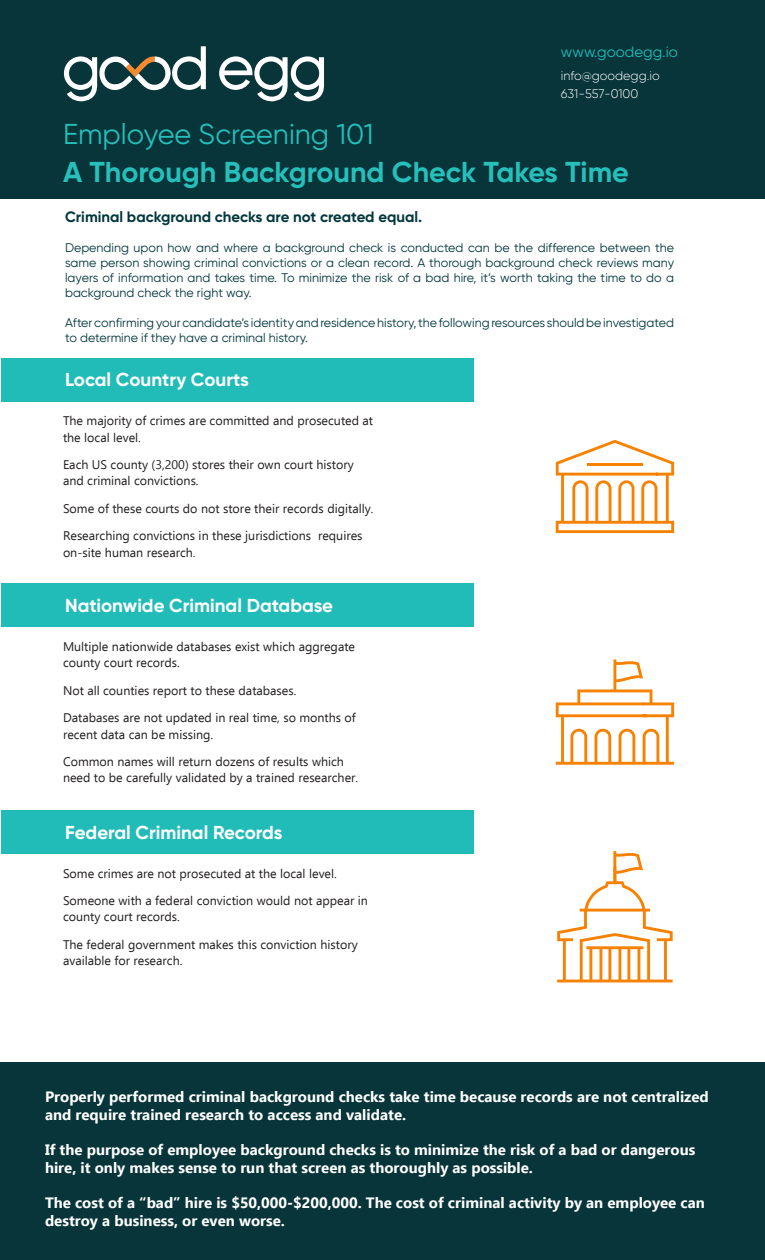
<style>
.page{position:relative;width:765px;height:1260px;background:#fff}
.page>*{position:absolute;margin:0;border:0;box-sizing:border-box;transform-origin:0 0}
.Screening_Title{font:700 28.75px "Gilroy";color:#26bfba}
.Screening_Title-2{font:28.75px "Gilroy";color:#26bfba}
.Why_Screening{font:700 18.75px "Gilroy";color:#fff}
.t1{font:700 15px/18px "Ebrima";color:#fff}
.Screening_Title-3{font:700 15px "Gilroy";color:#01363c}
.t2{font:15px "Gilroy";color:#22bcb8}
.Why_Screening-2{font:12.5px/16.2px "Ebrima";color:#231f20}
.Screening_Title-4{font:12.5px/15px "Gilroy";color:#01363c;text-align:justify}
.Contact_Info{font:300 12.5px "Gilroy";color:#fff}
</style>
<div class="page">
<div style="left:0;top:0;width:765px;height:198px;background:#08353a"></div>
<svg style="left:64px;top:46px;width:142px;height:55px"></svg>
<svg style="left:219px;top:56px;width:105px;height:45px"></svg>
<div style="left:1px;top:358px;width:472px;height:44px;background:#22bcb8"></div>
<div style="left:1px;top:584px;width:472px;height:43px;background:#22bcb8"></div>
<div style="left:1px;top:810px;width:472px;height:44px;background:#22bcb8"></div>
<svg style="left:556px;top:440px;width:118px;height:93px"></svg>
<hr style="left:587px;top:463px;width:56px;height:3px;background:#f78100">
<svg style="left:556px;top:659px;width:118px;height:106px"></svg>
<div style="left:0;top:1063px;width:765px;height:197px;background:#08353a"></div>
<svg style="left:557px;top:851px;width:116px;height:131px"></svg>
<p class="t2" style="left:561px;top:43px;width:118px">www.goodegg.io</p>
<p class="Contact_Info" style="left:561px;top:68px;width:100px">info@goodegg.io</p>
<p class="Contact_Info" style="left:561px;top:86px;width:79px">631-557-0100</p>
<p class="Screening_Title-2" style="left:63px;top:117px;width:312px">Employee Screening 101</p>
<p class="Screening_Title" style="left:63px;top:154px;width:567px">A Thorough Background Check Takes Time</p>
<p class="Screening_Title-3" style="left:65px;top:207px;width:359px">Criminal background checks are not created equal.</p>
<p class="Screening_Title-4" style="left:65px;top:240px;width:610px">Depending upon how and where a background check is conducted can be the difference between the same person showing criminal convictions or a clean record. A thorough background check reviews many layers of information and takes time. To minimize the risk of a bad hire, it’s worth taking the time to do a background check the right way.</p>
<p class="Screening_Title-4" style="left:65px;top:315px;width:611px">After confirming your candidate’s identity and residence history, the following resources should be investigated to determine if they have a criminal history.</p>
<p class="Why_Screening" style="left:65px;top:368px;width:185px">Local Country Courts</p>
<p class="Why_Screening-2" style="left:63px;top:413px;width:312px">The majority of crimes are committed and prosecuted at the local level.</p>
<p class="Why_Screening-2" style="left:63px;top:456px;width:292px">Each US county (3,200) stores their own court history and criminal convictions.</p>
<p class="Why_Screening-2" style="left:63px;top:500px;width:312px">Some of these courts do not store their records digitally.</p>
<p class="Why_Screening-2" style="left:63px;top:528px;width:301px">Researching convictions in these jurisdictions requires on-site human research.</p>
<p class="Why_Screening" style="left:65px;top:594px;width:270px">Nationwide Criminal Database</p>
<p class="Why_Screening-2" style="left:63px;top:638px;width:294px">Multiple nationwide databases exist which aggregate county court records.</p>
<p class="Why_Screening-2" style="left:63px;top:682px;width:235px">Not all counties report to these databases.</p>
<p class="Why_Screening-2" style="left:63px;top:709px;width:294px">Databases are not updated in real time, so months of recent data can be missing.</p>
<p class="Why_Screening-2" style="left:63px;top:753px;width:297px">Common names will return dozens of results which need to be carefully validated by a trained researcher.</p>
<p class="Why_Screening" style="left:65px;top:820px;width:219px">Federal Criminal Records</p>
<p class="Why_Screening-2" style="left:63px;top:865px;width:275px">Some crimes are not prosecuted at the local level.</p>
<p class="Why_Screening-2" style="left:63px;top:892px;width:306px">Someone with a federal conviction would not appear in county court records.</p>
<p class="Why_Screening-2" style="left:63px;top:936px;width:296px">The federal government makes this conviction history available for research.</p>
<p class="t1" style="left:45px;top:1087px;width:665px">Properly performed criminal background checks take time because records are not centralized and require trained research to access and validate.</p>
<p class="t1" style="left:45px;top:1140px;width:652px">If the purpose of employee background checks is to minimize the risk of a bad or dangerous hire, it only makes sense to run that screen as thoroughly as possible.</p>
<p class="t1" style="left:45px;top:1193px;width:661px">The cost of a “bad” hire is $50,000-$200,000. The cost of criminal activity by an employee can destroy a business, or even worse.</p>
</div>
